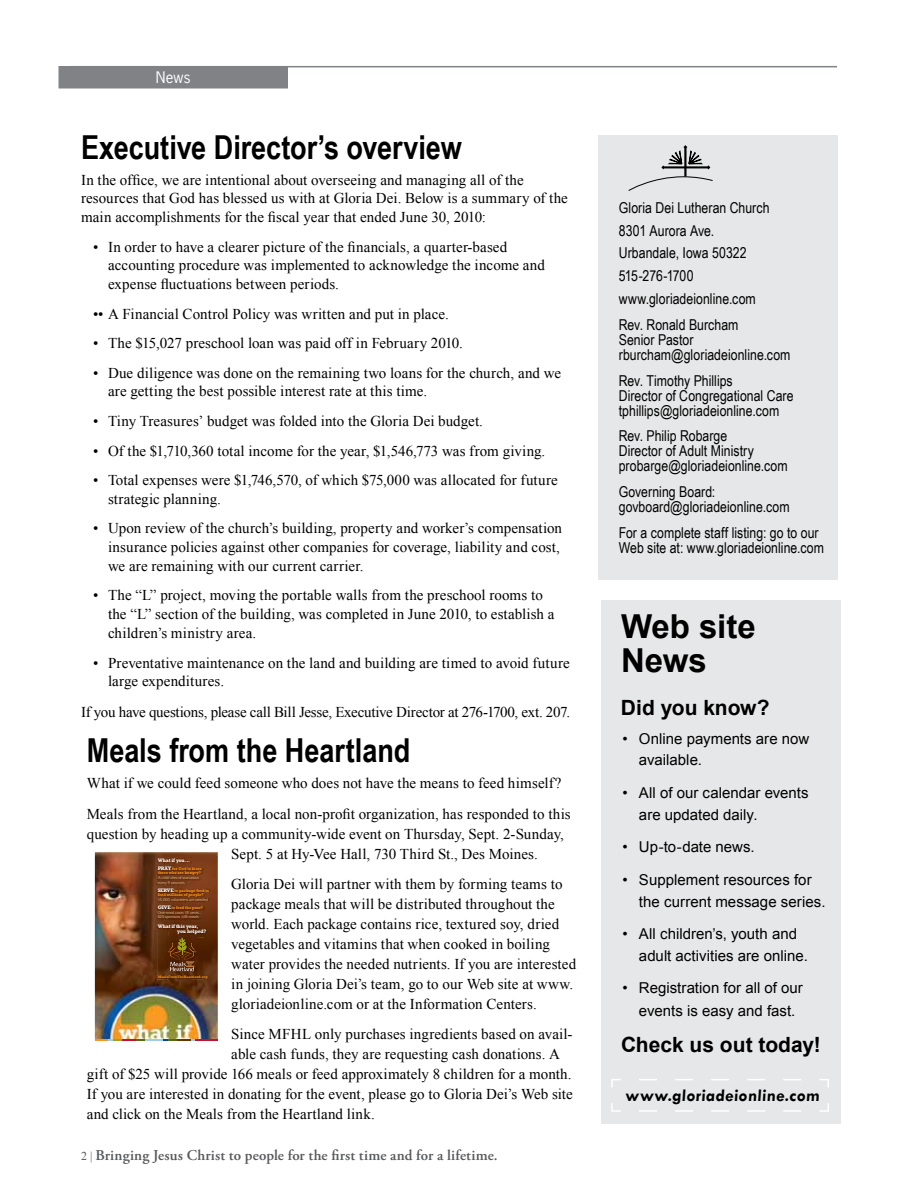
<style>
.page{position:relative;width:918px;height:1188px;background:#fff}
.page>*{position:absolute;margin:0;border:0;box-sizing:border-box;transform-origin:0 0}
.t1{font:700 33px "Arial Narrow";color:#000}
.t2{font:700 33px/34.5px "Arial";color:#000}
.t3{font:700 21px "Arial";color:#000}
.t4{font:700 17.55px "Tw Cen";color:#000}
.t5{font:15px/18.8px "Times New Roman";letter-spacing:.005em;color:#000}
.t6{font:15px/15px "Arial Narrow";letter-spacing:.005em;color:#000}
.t7{font:15px/21.8px "Arial";color:#000}
.t8{font:15px "Times New Roman";letter-spacing:-.015em;color:#000}
.t9{font:600 15px "Adobe Garamond Pro";letter-spacing:.01em;color:#58595b}
.t10{font:15px "News Gothic Std";color:#fff}
.t11{font:700 5.1px/5.1px "Rockwell";letter-spacing:-.025em;color:#fff}
.t12{font:4.05px/4.1px "Friz Quadrata";letter-spacing:-.025em;color:#d3b085}
.t13{font:700 4.05px/4.1px "Rockwell";letter-spacing:-.025em;color:#f8971d}
.t14{font:700 3.6px "Rockwell";letter-spacing:-.025em;color:#f8971d}
.s1{font-size:5.1px;color:#fff}
.s2{font-family:"Times New Roman";font-weight:400;font-size:12px}
</style>
<div class="page">
<hr style="left:70px;top:66px;width:767px;height:1px;background:#808285">
<div style="left:59px;top:67px;width:228px;height:21px;background:#808285"></div>
<div style="left:598px;top:135px;width:240px;height:444px;background:#e6e7e8"></div>
<svg style="left:628px;top:145px;width:85px;height:46px"></svg>
<div style="left:601px;top:600px;width:240px;height:523px;background:#e6e7e8"></div>
<svg style="left:611px;top:1079px;width:218px;height:33px"></svg>
<img style="left:95px;top:852px;width:123px;height:187px">
<img style="left:157px;top:858px;width:47px;height:73px">
<img style="left:204px;top:858px;width:6px;height:122px">
<img style="left:157px;top:931px;width:12px;height:49px">
<img style="left:169px;top:931px;width:35px;height:6px">
<img style="left:193px;top:937px;width:11px;height:43px">
<img style="left:169px;top:972px;width:24px;height:8px">
<img style="left:167px;top:937px;width:30px;height:35px">
<svg style="left:168px;top:938px;width:28px;height:33px"></svg>
<svg style="left:95px;top:1039px;width:123px;height:1px"></svg>
<p class="t10" style="left:156px;top:68px;width:36px">News</p>
<h1 class="t1" style="left:81px;top:122px;width:382px">Executive Director’s overview</h1>
<p class="t5" style="left:81px;top:170px;width:488px">In the office, we are intentional about overseeing and managing all of the resources that God has blessed us with at Gloria Dei. Below is a summary of the main accomplishments for the fiscal year that ended June 30, 2010:</p>
<p class="t5" style="left:108px;top:237px;width:438px;text-indent:-15px">• In order to have a clearer picture of the financials, a quarter-based accounting procedure was implemented to acknowledge the income and expense fluctuations between periods.</p>
<p class="t5" style="left:93px;top:304px;width:357px">•• A Financial Control Policy was written and put in place.</p>
<p class="t5" style="left:93px;top:334px;width:371px">• The $15,027 preschool loan was paid off in February 2010.</p>
<p class="t5" style="left:108px;top:363px;width:455px;text-indent:-15px">• Due diligence was done on the remaining two loans for the church, and we are getting the best possible interest rate at this time.</p>
<p class="t5" style="left:93px;top:411px;width:392px">• Tiny Treasures’ budget was folded into the Gloria Dei budget.</p>
<p class="t5" style="left:93px;top:441px;width:454px">• Of the $1,710,360 total income for the year, $1,546,773 was from giving.</p>
<p class="t5" style="left:108px;top:470px;width:451px;text-indent:-15px">• Total expenses were $1,746,570, of which $75,000 was allocated for future strategic planning.</p>
<p class="t5" style="left:108px;top:519px;width:456px;text-indent:-15px">• Upon review of the church’s building, property and worker’s compensation insurance policies against other companies for coverage, liability and cost, we are remaining with our current carrier.</p>
<p class="t5" style="left:108px;top:586px;width:448px;text-indent:-15px">• The “L” project, moving the portable walls from the preschool rooms to the “L” section of the building, was completed in June 2010, to establish a children’s ministry area.</p>
<p class="t5" style="left:108px;top:653px;width:463px;text-indent:-15px">• Preventative maintenance on the land and building are timed to avoid future large expenditures.</p>
<p class="t8" style="left:81px;top:701px;width:491px">If you have questions, please call Bill Jesse, Executive Director at 276-1700, ext. 207.</p>
<h1 class="t1" style="left:87px;top:725px;width:325px">Meals from the Heartland</h1>
<p class="t5" style="left:87px;top:768px;width:486px;line-height:30.6px">What if we could feed someone who does not have the means to feed himself?<br>Meals from the Heartland, a local non-profit organization, has responded to this</p>
<p class="t5" style="left:231px;top:824px;width:334px;line-height:19.8px;text-indent:-145px">question by heading up a community-wide event on Thursday, Sept. 2-Sunday,<br>Sept. 5 at Hy-Vee Hall, 730 Third St., Des Moines.</p>
<p class="t5" style="left:231px;top:874px;width:346px;line-height:19.8px">Gloria Dei will partner with them by forming teams to package meals that will be distributed throughout the world. Each package contains rice, textured soy, dried vegetables and vitamins that when cooked in boiling water provides the needed nutrients. If you are interested in joining Gloria Dei’s team, go to our Web site at www. gloriadeionline.com or at the Information Centers.</p>
<p class="t5" style="left:231px;top:1025px;width:343px">Since MFHL only purchases ingredients based on avail-</p>
<p class="t5" style="left:231px;top:1045px;width:330px">able cash funds, they are requesting cash donations. A</p>
<p class="t5" style="left:87px;top:1064px;width:486px">gift of $25 will provide 166 meals or feed approximately 8 children for a month.</p>
<p class="t5" style="left:87px;top:1084px;width:488px">If you are interested in donating for the event, please go to Gloria Dei’s Web site</p>
<p class="t5" style="left:87px;top:1104px;width:290px">and click on the Meals from the Heartland link.</p>
<p class="t11" style="left:158px;top:858px;width:34px">What if you...</p>
<p class="t13" style="left:158px;top:867px;width:46px"><span class="s1">PRAY</span> for God to bless those who are hungry?</p>
<p class="t12" style="left:158px;top:876px;width:43px">A child dies of starvation every 5 seconds</p>
<p class="t13" style="left:158px;top:888px;width:53px"><span class="s1">SERVE</span> to package food to feed millions of people?</p>
<p class="t12" style="left:158px;top:898px;width:52px">15,000 volunteers are needed</p>
<p class="t13" style="left:158px;top:906px;width:47px"><span class="s1">GIVE</span> to feed the poor?</p>
<p class="t12" style="left:158px;top:911px;width:46px">One meal costs 15 cents... $25 sponsors 165 meals</p>
<p class="t11" style="left:177px;top:923px;width:31px;text-indent:-20px">What if this year, you helped?</p>
<p class="t14" style="left:158px;top:974px;width:51px">MealsFromTheHeartland.org</p>
<p class="t9" style="left:81px;top:1147px;width:418px"><span class="s2">2 |</span> Bringing Jesus Christ to people for the first time and for a lifetime.</p>
<p class="t6" style="left:619px;top:196px;width:152px;line-height:22.8px">Gloria Dei Lutheran Church<br>8301 Aurora Ave.<br>Urbandale, Iowa 50322<br>515-276-1700 www.gloriadeionline.com</p>
<p class="t6" style="left:619px;top:316px;width:173px">Rev. Ronald Burcham<br>Senior Pastor rburcham@gloriadeionline.com</p>
<p class="t6" style="left:619px;top:372px;width:176px">Rev. Timothy Phillips<br>Director of Congregational Care tphillips@gloriadeionline.com</p>
<p class="t6" style="left:619px;top:428px;width:170px">Rev. Philip Robarge<br>Director of Adult Ministry probarge@gloriadeionline.com</p>
<p class="t6" style="left:619px;top:484px;width:172px">Governing Board: govboard@gloriadeionline.com</p>
<p class="t6" style="left:619px;top:525px;width:207px">For a complete staff listing: go to our<br>Web site at: www.gloriadeionline.com</p>
<h1 class="t2" style="left:621px;top:610px;width:136px">Web site<br>News</h1>
<h2 class="t3" style="left:621px;top:694px;width:150px">Did you know?</h2>
<p class="t7" style="left:639px;top:728px;width:172px;text-indent:-16px">• Online payments are now available.</p>
<p class="t7" style="left:639px;top:782px;width:171px;text-indent:-16px">• All of our calendar events are updated daily.</p>
<p class="t7" style="left:622px;top:836px;width:134px">• Up-to-date news.</p>
<p class="t7" style="left:639px;top:869px;width:188px;text-indent:-16px">• Supplement resources for the current message series.</p>
<p class="t7" style="left:639px;top:923px;width:170px;text-indent:-16px">• All children’s, youth and adult activities are online.</p>
<p class="t7" style="left:639px;top:977px;width:165px;line-height:22.5px;text-indent:-16px">• Registration for all of our events is easy and fast.</p>
<h2 class="t3" style="left:621px;top:1031px;width:201px">Check us out today!</h2>
<p class="t4" style="left:625px;top:1085px;width:197px">www.gloriadeionline.com</p>
</div>
